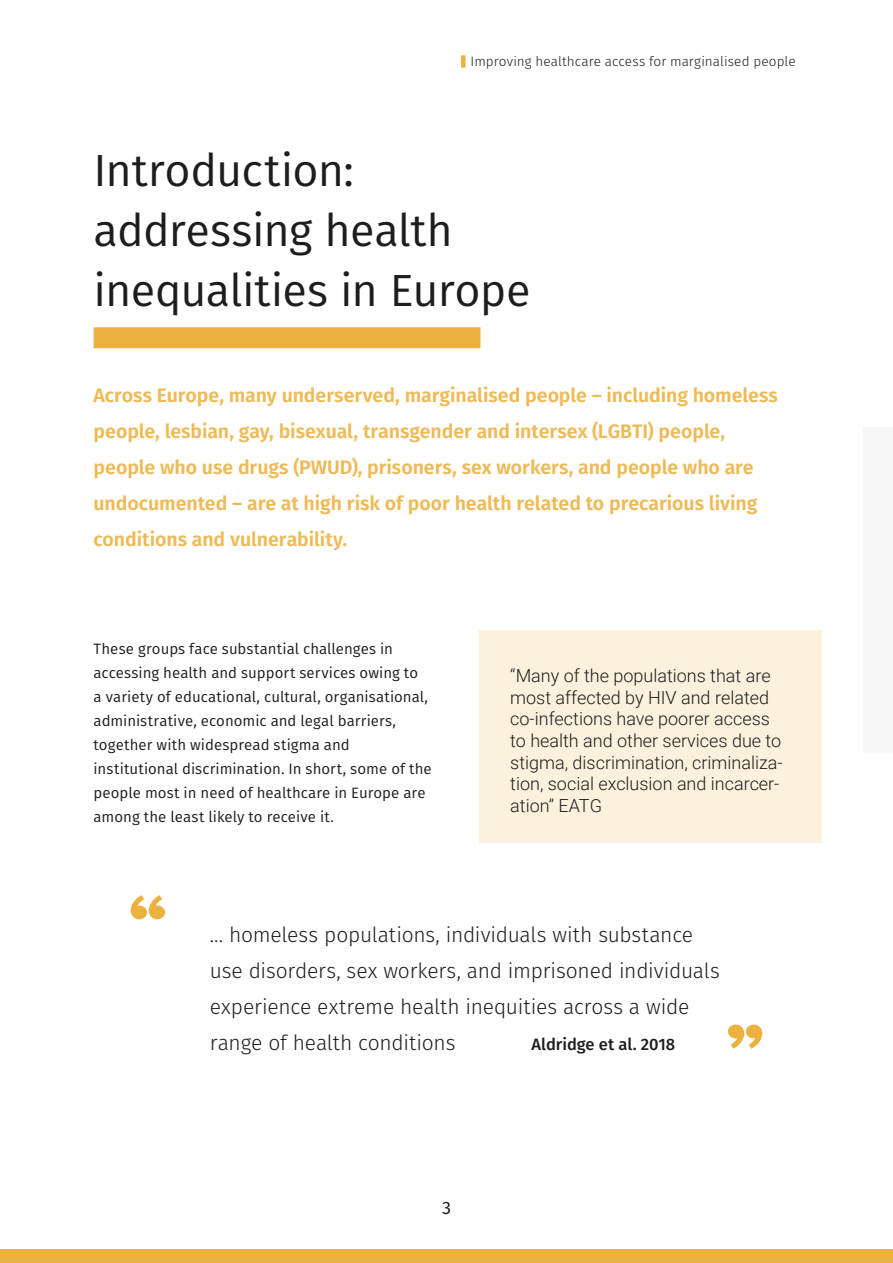
<style>
.page{position:relative;width:893px;height:1263px;background:#fff}
.page>*{position:absolute;margin:0;border:0;box-sizing:border-box;transform-origin:0 0}
.Heading_1{font:45px/60px "Fira Sans";letter-spacing:-.015em;color:#1d1d1b}
.CallOut{font:300 21px/36px "Fira Sans";letter-spacing:-.01em;color:#1d1d1b}
.Introduction{font:600 19.5px/36px "Fira Sans";color:#eeba57}
.t1{font:300 18px/21.6px "Roboto";color:#1d1d1b}
.t2{font:18px "Fira Sans";color:#1d1d1b}
.CallOut-2{font:500 16.5px "Fira Sans";letter-spacing:-.005em;color:#1d1d1b}
.body_3_colums{font:15px/24px "Fira Sans";letter-spacing:.005em;color:#1d1d1b}
.t3{font:300 13.5px "Fira Sans";letter-spacing:.005em;color:#1d1d1b}
</style>
<div class="page">
<div style="left:0;top:1249px;width:893px;height:14px;background:#ebb240"></div>
<div style="left:461px;top:55px;width:5px;height:13px;background:#ebb240"></div>
<div style="left:863px;top:427px;width:30px;height:326px;background:#f6f6f6"></div>
<div style="left:479px;top:630px;width:343px;height:213px;background:#fcf1dd"></div>
<div style="left:94px;top:327px;width:386px;height:21px;background:#ebb240"></div>
<svg style="left:131px;top:895px;width:34px;height:24px"></svg>
<svg style="left:728px;top:1024px;width:34px;height:25px"></svg>
<p class="t3" style="left:471px;top:52px;width:327px">Improving healthcare access for marginalised people</p>
<p class="Heading_1" style="left:94px;top:140px;width:439px">Introduction: addressing health inequalities in Europe</p>
<p class="Introduction" style="left:94px;top:377px;width:686px">Across Europe, many underserved, marginalised people – including homeless people, lesbian, gay, bisexual, transgender and intersex (LGBTI) people, people who use drugs (PWUD), prisoners, sex workers, and people who are undocumented – are at high risk of poor health related to precarious living conditions and vulnerability.</p>
<p class="body_3_colums" style="left:94px;top:637px;width:340px">These groups face substantial challenges in accessing health and support services owing to<br>a variety of educational, cultural, organisational, administrative, economic and legal barriers, together with widespread stigma and institutional discrimination. In short, some of the people most in need of healthcare in Europe are among the least likely to receive it.</p>
<p class="t1" style="left:510px;top:664px;width:274px">“Many of the populations that are most affected by HIV and related co-infections have poorer access to health and other services due to stigma, discrimination, criminaliza&shy;tion, social exclusion and incarcer&shy;ation” EATG</p>
<p class="CallOut" style="left:210px;top:917px;width:512px">... homeless populations, individuals with substance use disorders, sex workers, and imprisoned individuals experience extreme health inequities across a wide range of health conditions</p>
<p class="CallOut-2" style="left:531px;top:1033px;width:145px">Aldridge et al. 2018</p>
<p class="t2" style="left:442px;top:1195px;width:10px">3</p>
</div>
